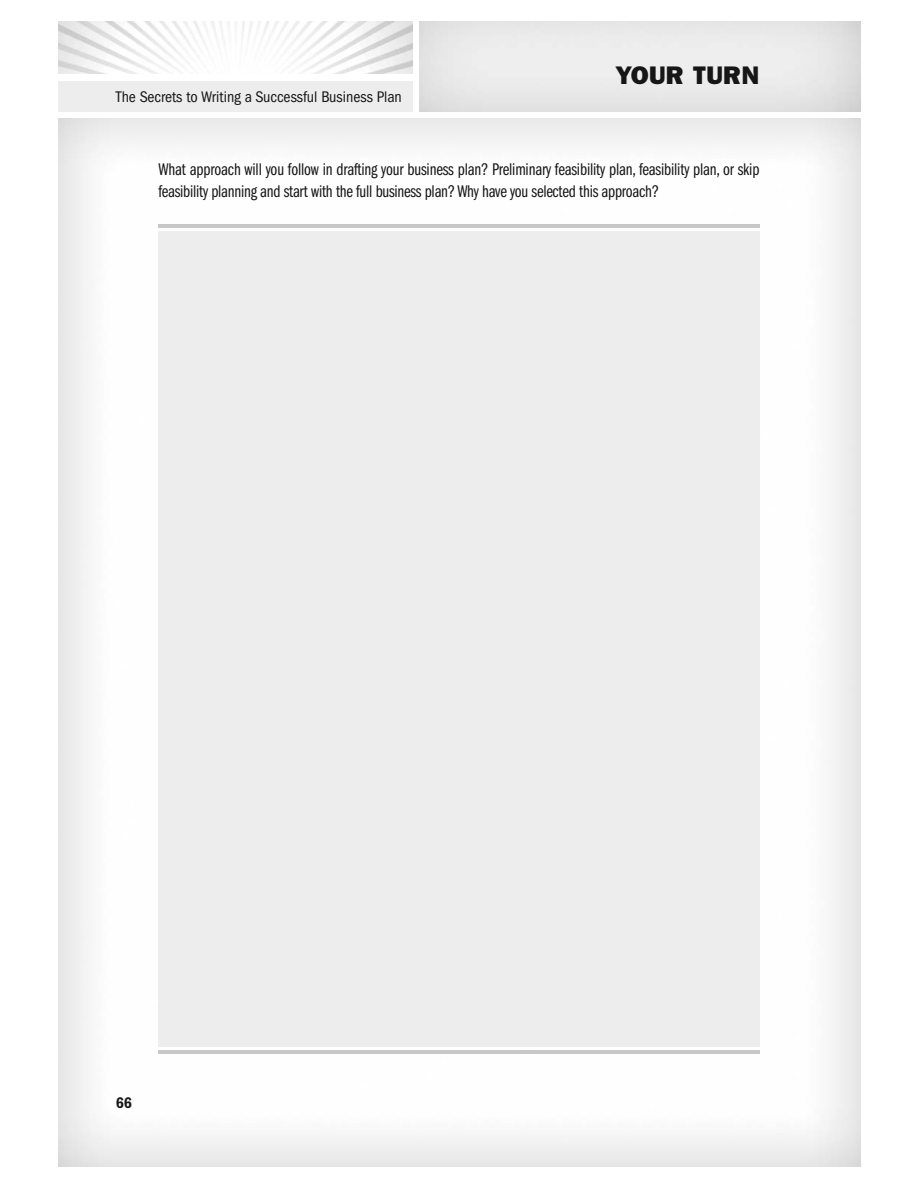
<style>
.page{position:relative;width:918px;height:1188px;background:#fff}
.page>*{position:absolute;margin:0;border:0;box-sizing:border-box;transform-origin:0 0}
.t1{font:25.5px "ITC Franklin Gothic Std Hvy";letter-spacing:.01em;color:#161616}
.t2{font:17.55px/22.2px "ITC Franklin Gothic Std Bk Cp";letter-spacing:-.01em;color:#161616}
.t3{font:condensed 15.9px "ITC Franklin Gothic Std";color:#161616}
.t4{font:15.9px "ITC Franklin Gothic Std Dm Cd";color:#161616}
</style>
<div class="page">
<img style="left:58px;top:21px;width:355px;height:53px">
<div style="left:58px;top:81px;width:354px;height:31px;background:#ededed"></div>
<div style="left:159px;top:231px;width:601px;height:817px;background:#ededed"></div>
<svg style="left:159px;top:1050px;width:601px;height:1px"></svg>
<hr style="left:159px;top:224px;width:601px;height:4px;background:#c7c7c7">
<hr style="left:159px;top:1051px;width:601px;height:3px;background:#c7c7c7">
<p class="t3" style="left:116px;top:91px;width:288px">The Secrets to Writing a Successful Business Plan</p>
<h1 class="t1" style="left:616px;top:66px;width:145px">YOUR TURN</h1>
<p class="t2" style="left:159px;top:160px;width:602px">What approach will you follow in drafting your business plan? Preliminary feasibility plan, feasibility plan, or skip feasibility planning and start with the full business plan? Why have you selected this approach?</p>
<p class="t4" style="left:116px;top:1096px;width:18px">66</p>
</div>
